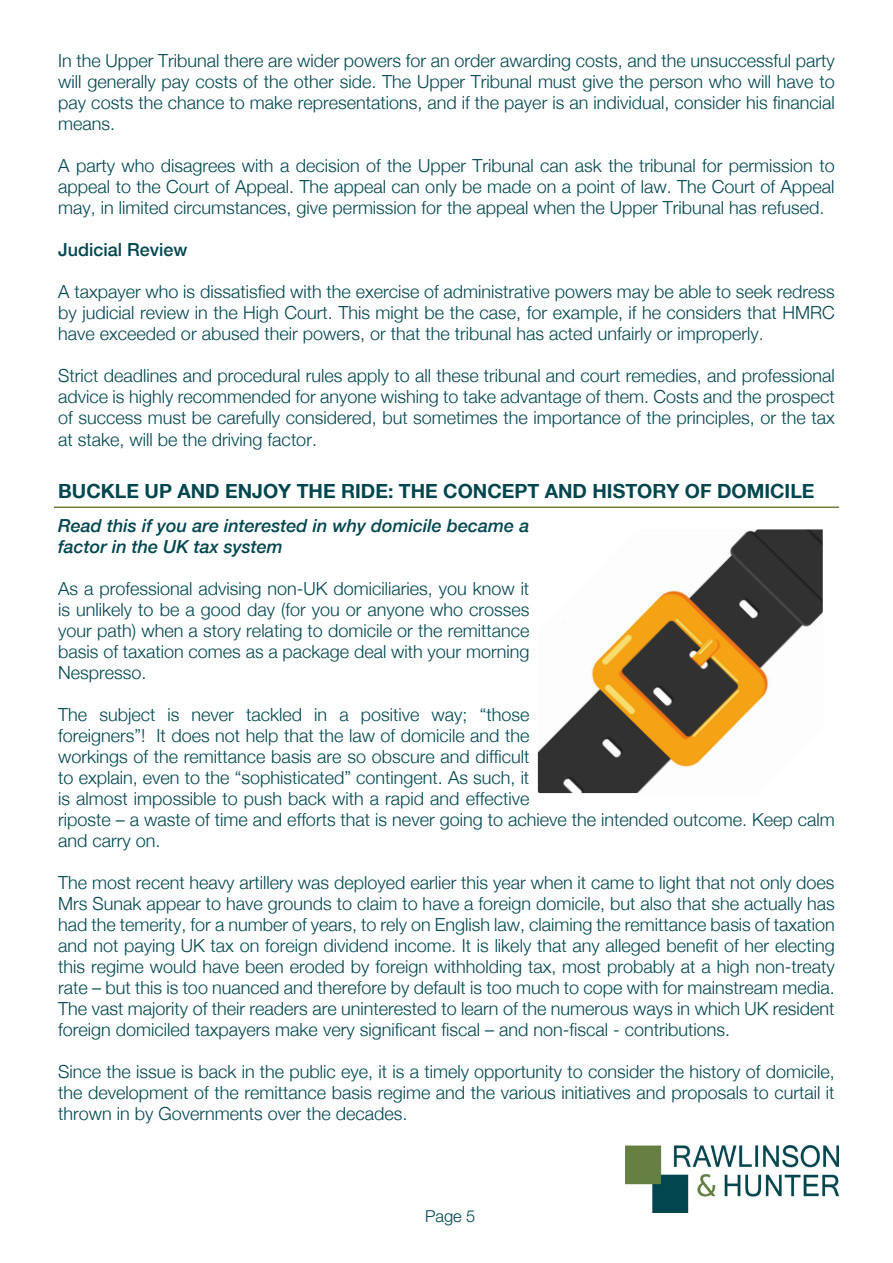
<style>
.page{position:relative;width:893px;height:1263px;background:#fff}
.page>*{position:absolute;margin:0;border:0;box-sizing:border-box;transform-origin:0 0}
.t1{font:700 19.5px "Helvetica Neue LT";color:#01464f}
.Text{font:300 18px/21px "Helvetica Neue LT";color:#01464f;text-align:justify}
.Text-2{font:italic 500 18px/21px "Helvetica Neue LT";color:#01464f}
.Text-3{font:500 18px "Helvetica Neue LT";color:#01464f}
.t2{font:300 16.5px "Helvetica Neue";color:#01464f}
</style>
<div class="page">
<hr style="left:54px;top:506px;width:785px;height:2px;background:#6f803d">
<img style="left:625px;top:1145px;width:214px;height:67px">
<img style="left:538px;top:529px;width:285px;height:264px">
<p class="Text" style="left:58px;top:50px;width:778px">In the Upper Tribunal there are wider powers for an order awarding costs, and the unsuccessful party will generally pay costs of the other side. The Upper Tribunal must give the person who will have to pay costs the chance to make representations, and if the payer is an individual, consider his financial means.</p>
<p class="Text" style="left:58px;top:155px;width:778px">A party who disagrees with a decision of the Upper Tribunal can ask the tribunal for permission to appeal to the Court of Appeal. The appeal can only be made on a point of law. The Court of Appeal may, in limited circumstances, give permission for the appeal when the Upper Tribunal has refused.</p>
<p class="Text-3" style="left:58px;top:239px;width:131px">Judicial Review</p>
<p class="Text" style="left:58px;top:281px;width:778px">A taxpayer who is dissatisfied with the exercise of administrative powers may be able to seek redress by judicial review in the High Court. This might be the case, for example, if he considers that HMRC have exceeded or abused their powers, or that the tribunal has acted unfairly or improperly.</p>
<p class="Text" style="left:58px;top:365px;width:778px">Strict deadlines and procedural rules apply to all these tribunal and court remedies, and professional advice is highly recommended for anyone wishing to take advantage of them. Costs and the prospect of success must be carefully considered, but sometimes the importance of the principles, or the tax at stake, will be the driving factor.</p>
<p class="t1" style="left:58px;top:479px;width:758px">BUCKLE UP AND ENJOY THE RIDE: THE CONCEPT AND HISTORY OF DOMICILE</p>
<p class="Text-2" style="left:58px;top:515px;width:473px">Read this if you are interested in why domicile became a factor in the UK tax system</p>
<p class="Text" style="left:58px;top:577px;width:473px">As a professional advising non-UK domiciliaries, you know it is unlikely to be a good day (for you or anyone who crosses your path) when a story relating to domicile or the remittance basis of taxation comes as a package deal with your morning Nespresso.</p>
<p class="Text" style="left:58px;top:703px;width:778px;text-align:left">The subject is never tackled in a positive way; “those<br>foreigners”! It does not help that the law of domicile and the<br>workings of the remittance basis are so obscure and difficult<br>to explain, even to the “sophisticated” contingent. As such, it<br>is almost impossible to push back with a rapid and effective<br>riposte – a waste of time and efforts that is never going to achieve the intended outcome. Keep calm and carry on.</p>
<p class="Text" style="left:58px;top:871px;width:778px">The most recent heavy artillery was deployed earlier this year when it came to light that not only does Mrs Sunak appear to have grounds to claim to have a foreign domicile, but also that she actually has had the temerity, for a number of years, to rely on English law, claiming the remittance basis of taxation and not paying UK tax on foreign dividend income. It is likely that any alleged benefit of her electing this regime would have been eroded by foreign withholding tax, most probably at a high non-treaty rate – but this is too nuanced and therefore by default is too much to cope with for mainstream media.<br>The vast majority of their readers are uninterested to learn of the numerous ways in which UK resident foreign domiciled taxpayers make very significant fiscal – and non-fiscal - contributions.</p>
<p class="Text" style="left:58px;top:1060px;width:778px">Since the issue is back in the public eye, it is a timely opportunity to consider the history of domicile, the development of the remittance basis regime and the various initiatives and proposals to curtail it thrown in by Governments over the decades.</p>
<p class="t2" style="left:425px;top:1206px;width:52px">Page 5</p>
</div>
